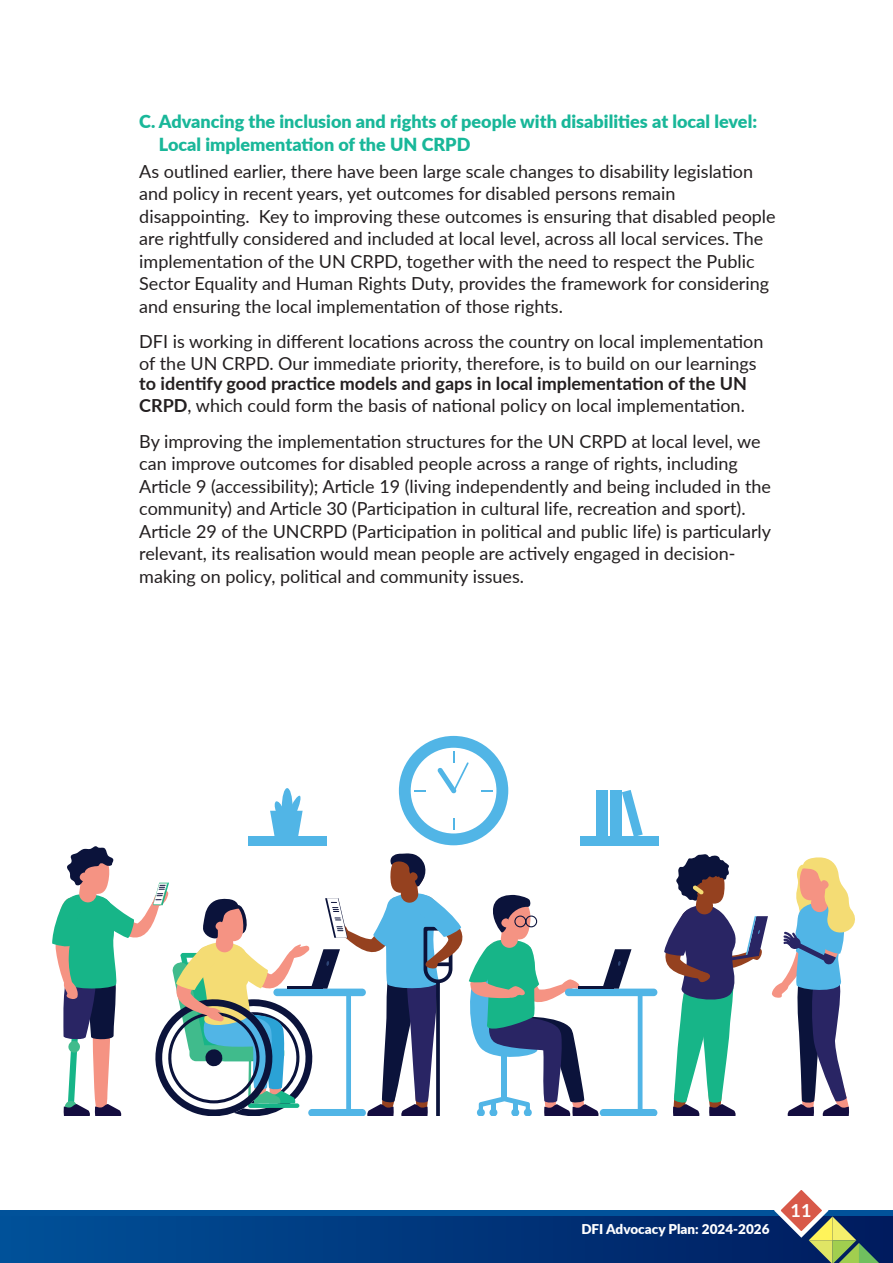
<style>
.page{position:relative;width:893px;height:1263px;background:#fff}
.page>*{position:absolute;margin:0;border:0;box-sizing:border-box;transform-origin:0 0}
.t1{font:18px/22.5px "Lato";color:#231f20}
.t2{font:700 18px/22.5px "Lato";color:#231f20}
.t3{font:900 18px/22.5px "Lato";color:#19b799}
.t4{font:700 18px "Lato";color:#fff}
.t5{font:900 13.5px "Lato";color:#fff}
.s1{font-weight:400}
</style>
<div class="page">
<svg style="left:52px;top:845px;width:803px;height:270px"></svg>
<div style="left:580px;top:836px;width:78px;height:9px;background:#51b5e6"></div>
<div style="left:596px;top:790px;width:11px;height:46px;background:#51b5e6"></div>
<div style="left:610px;top:790px;width:12px;height:46px;background:#51b5e6"></div>
<svg style="left:622px;top:790px;width:21px;height:46px"></svg>
<div style="left:249px;top:836px;width:78px;height:9px;background:#51b5e6"></div>
<svg style="left:270px;top:795px;width:33px;height:41px"></svg>
<div style="left:282px;top:788px;width:11px;height:38px;background:#51b5e6;border-radius:50%"></div>
<div style="left:399px;top:736px;width:109px;height:109px;background:#51b5e6;border-radius:50%"></div>
<div style="left:411px;top:748px;width:85px;height:85px;background:#fff;border-radius:50%"></div>
<svg style="left:453px;top:818px;width:1px;height:12px"></svg>
<svg style="left:414px;top:790px;width:12px;height:1px"></svg>
<svg style="left:481px;top:790px;width:12px;height:1px"></svg>
<svg style="left:438px;top:751px;width:31px;height:43px"></svg>
<div style="left:0;top:1210px;width:893px;height:53px;background:#01529a"></div>
<svg style="left:144px;top:1216px;width:749px;height:47px;background:#00357a"></svg>
<svg style="left:771px;top:1190px;width:112px;height:73px"></svg>
<p class="t3" style="left:159px;top:110px;width:600px;text-indent:-20px">C. Advancing the inclusion and rights of people with disabilities at local level:<br>Local implementation of the UN CRPD</p>
<p class="t1" style="left:139px;top:159px;width:638px">As outlined earlier, there have been large scale changes to disability legislation and policy in recent years, yet outcomes for disabled persons remain disappointing. Key to improving these outcomes is ensuring that disabled people are rightfully considered and included at local level, across all local services. The implementation of the UN CRPD, together with the need to respect the Public Sector Equality and Human Rights Duty, provides the framework for considering and ensuring the local implementation of those rights.</p>
<p class="t1" style="left:139px;top:329px;width:626px">DFI is working in different locations across the country on local implementation of the UN CRPD. Our immediate priority, therefore, is to build on our learnings</p>
<p class="t2" style="left:139px;top:371px;width:609px">to identify good practice models and gaps in local implementation of the UN<br>CRPD<span class="s1">, which could form the basis of national policy on local implementation.</span></p>
<p class="t1" style="left:139px;top:429px;width:633px">By improving the implementation structures for the UN CRPD at local level, we can improve outcomes for disabled people across a range of rights, including Article 9 (accessibility); Article 19 (living independently and being included in the community) and Article 30 (Participation in cultural life, recreation and sport).<br>Article 29 of the UNCRPD (Participation in political and public life) is particularly relevant, its realisation would mean people are actively engaged in decision&shy;making on policy, political and community issues.</p>
<p class="t5" style="left:581px;top:1219px;width:190px">DFI Advocacy Plan: 2024-2026</p>
<p class="t4" style="left:791px;top:1197px;width:22px">11</p>
</div>
